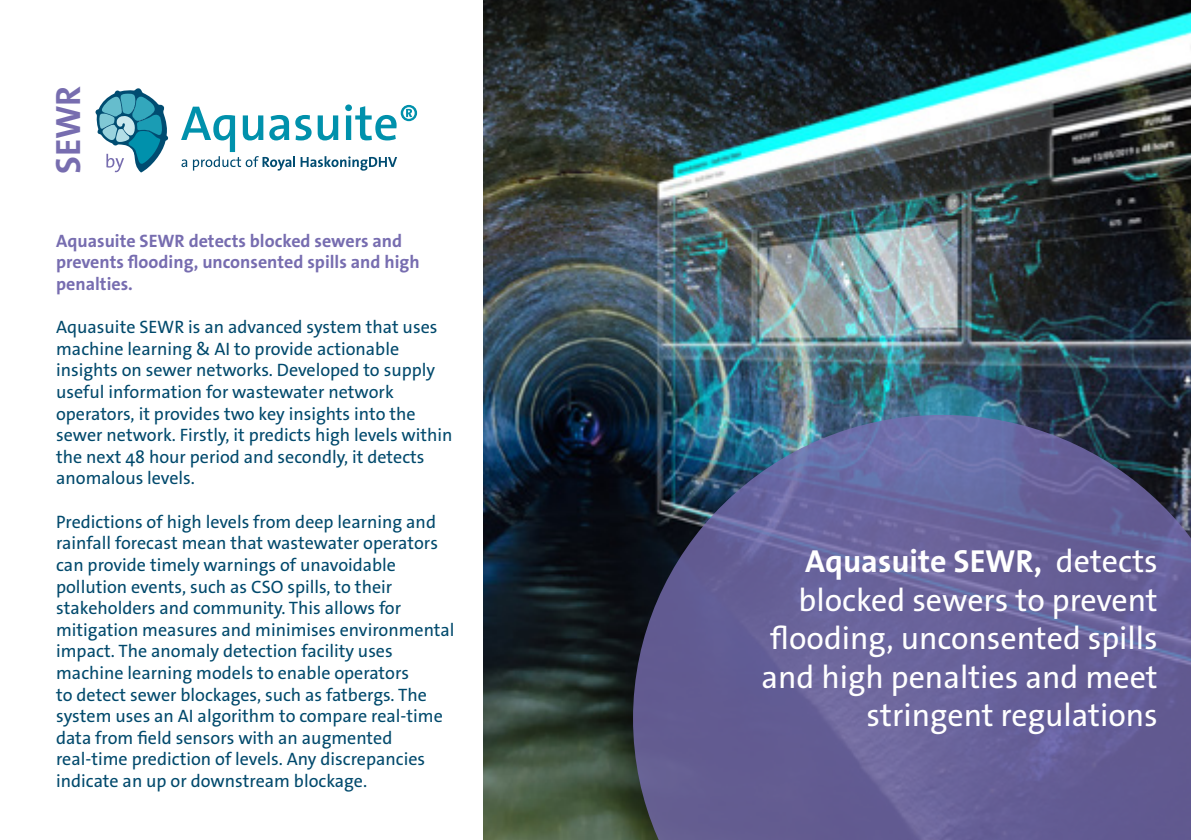
<style>
.page{position:relative;width:1191px;height:840px;background:#fff}
.page>*{position:absolute;margin:0;border:0;box-sizing:border-box;transform-origin:0 0}
.t1{font:700 35.4px "The Sans Os F";color:#776daf}
.t2{font:32px/38.4px "The Sans Os F";color:#fff;text-align:right}
.t3{font:18px/21.6px "The Sans Os F";color:#00496c}
.t4{font:700 18px/21.6px "The Sans Os F";color:#776db0}
.s1{font-weight:700}
</style>
<div class="page">
<img style="left:483px;top:0;width:708px;height:839px">
<svg style="left:633px;top:414px;width:558px;height:425px;fill:#655f97"></svg>
<svg style="left:181px;top:104px;width:236px;height:66px"></svg>
<svg style="left:95px;top:88px;width:74px;height:84px"></svg>
<h1 class="t1" style="left:45px;top:174px;width:90px;rotate:-90deg">SEWR</h1>
<p class="t4" style="left:56px;top:229px;width:365px">Aquasuite SEWR detects blocked sewers and prevents flooding, unconsented spills and high penalties.</p>
<p class="t3" style="left:56px;top:316px;width:398px">Aquasuite SEWR is an advanced system that uses machine learning &amp; AI to provide actionable insights on sewer networks. Developed to supply useful information for wastewater network operators, it provides two key insights into the sewer network. Firstly, it predicts high levels within the next 48 hour period and secondly, it detects anomalous levels.</p>
<p class="t3" style="left:56px;top:510px;width:400px">Predictions of high levels from deep learning and rainfall forecast mean that wastewater operators can provide timely warnings of unavoidable pollution events, such as CSO spills, to their stakeholders and community. This allows for mitigation measures and minimises environmental impact. The anomaly detection facility uses machine learning models to enable operators<br>to detect sewer blockages, such as fatbergs. The system uses an AI algorithm to compare real-time data from field sensors with an augmented real-time prediction of levels. Any discrepancies indicate an up or downstream blockage.</p>
<h2 class="t2" style="left:761px;top:542px;width:398px"><span class="s1">Aquasuite SEWR,</span> detects blocked sewers to prevent flooding, unconsented spills and high penalties and meet stringent regulations</h2>
</div>
